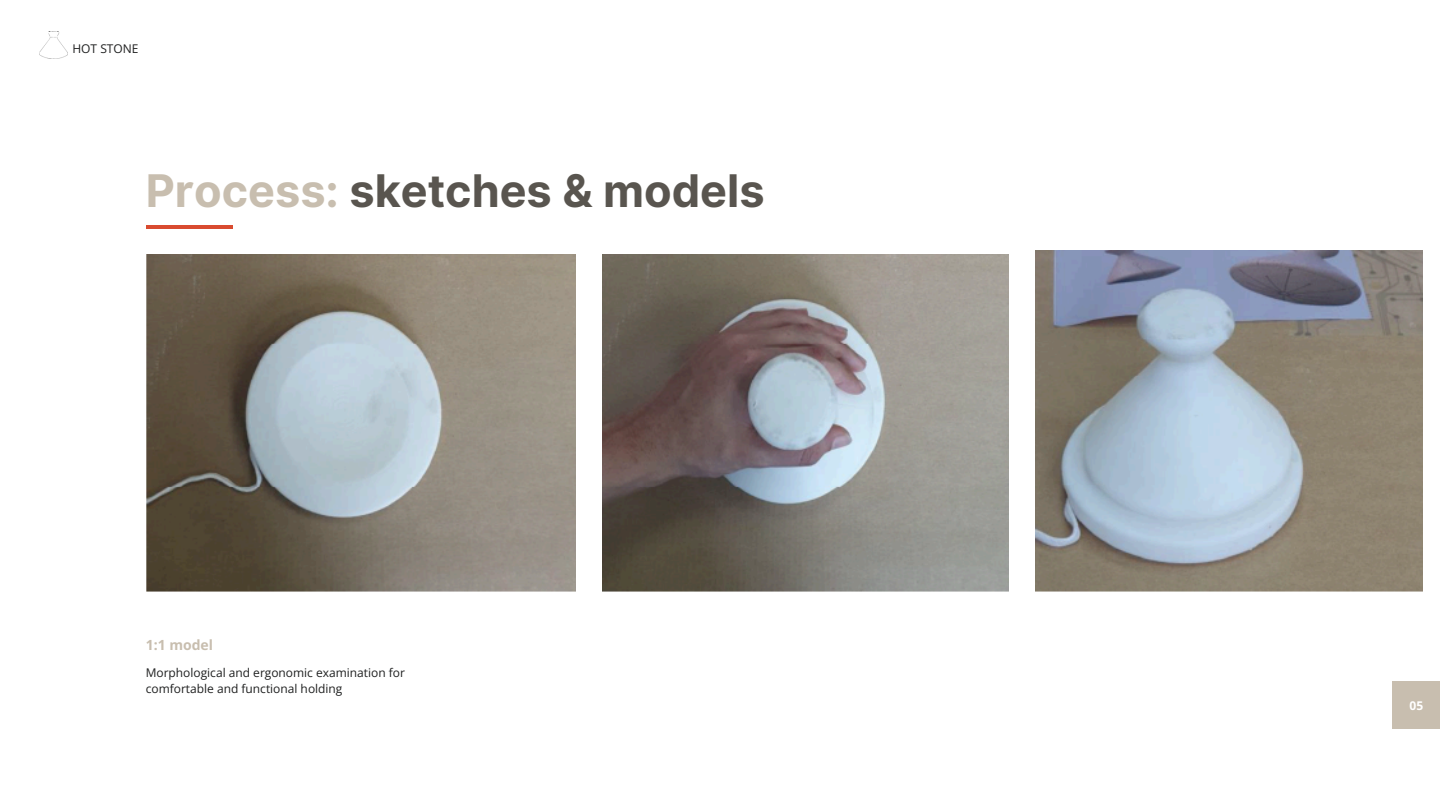
<style>
.page{position:relative;width:1440px;height:810px;background:#fff}
.page>*{position:absolute;margin:0;border:0;box-sizing:border-box;transform-origin:0 0}
.t1{font:700 45px "Inter";color:#59554f}
.t2{font:700 14px "Open Sans";color:#c8beaf}
.t3{font:12px/16.5px "Open Sans";color:#1f2020}
.t4{font:700 12px "Open Sans";color:#fff}
.s1{color:#c8beaf}
</style>
<div class="page">
<div style="left:1393px;top:682px;width:47px;height:47px;background:#c8beaf"></div>
<hr style="left:146px;top:225px;width:86px;height:4px;background:#d94b30">
<img style="left:1035px;top:251px;width:388px;height:341px">
<img style="left:602px;top:254px;width:407px;height:338px">
<img style="left:146px;top:254px;width:429px;height:338px">
<img style="left:40px;top:31px;width:28px;height:27px">
<p class="t3" style="left:72px;top:40px;width:68px">HOT STONE</p>
<h3 class="t1" style="left:146px;top:163px;width:620px"><span class="s1">Process:</span> sketches &amp; models</h3>
<p class="t2" style="left:146px;top:635px;width:69px">1:1 model</p>
<h1 class="t3" style="left:146px;top:664px;width:261px">Morphological and ergonomic examination for comfortable and functional holding</h1>
<p class="t4" style="left:1410px;top:697px;width:15px">05</p>
</div>
